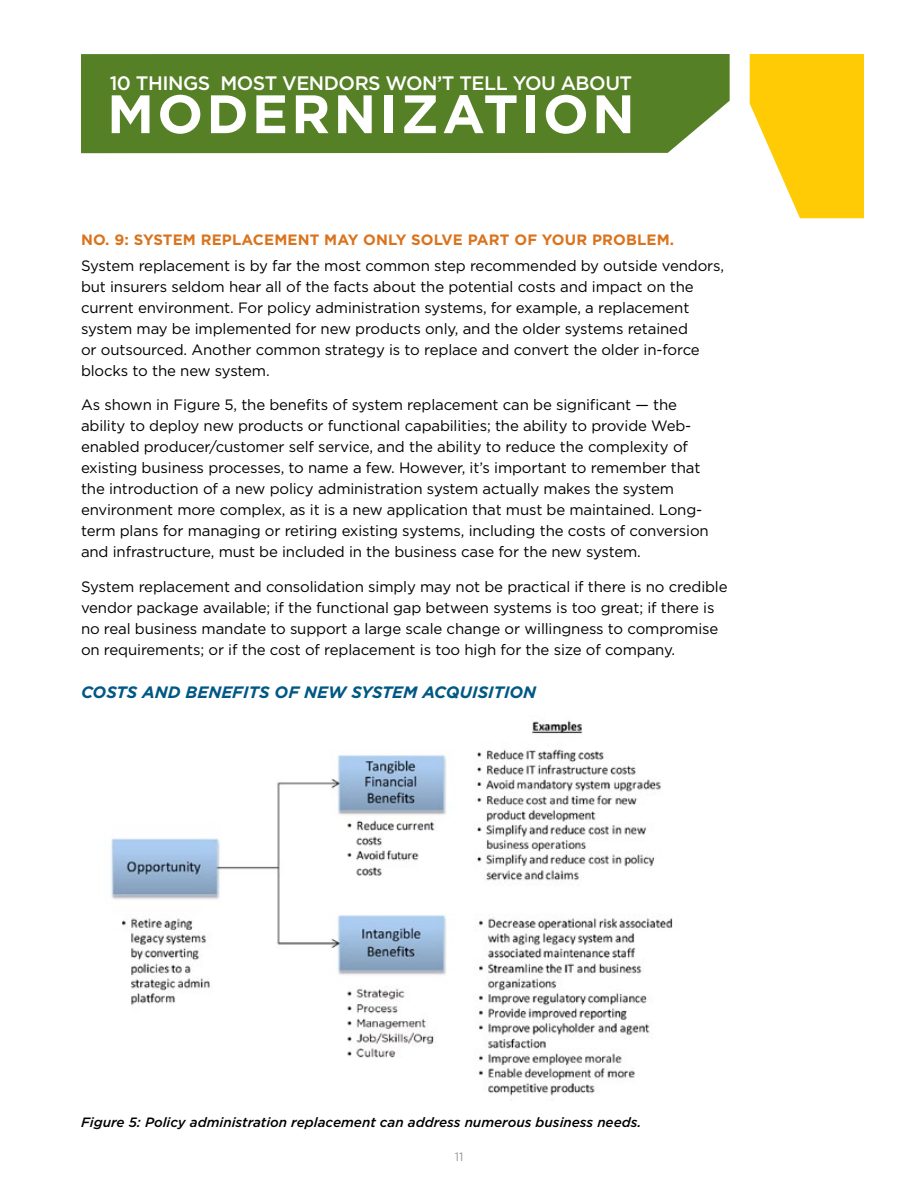
<style>
.page{position:relative;width:918px;height:1188px;background:#fff}
.page>*{position:absolute;margin:0;border:0;box-sizing:border-box;transform-origin:0 0}
.t1{font:700 54px "Gotham";letter-spacing:.06em;color:#fff}
.t2{font:500 19.5px "Gotham";letter-spacing:-.025em;color:#fff}
.figurehead{font:italic 700 16.5px "Gotham";color:#005884}
.BODY_text{font:15px/21px "Gotham";letter-spacing:-.01em;color:#000}
.subsubhead{font:700 15px "Gotham";letter-spacing:.01em;color:#da731c}
.subsubhead-2{font:italic 500 13.5px "Gotham";color:#000}
.t3{font:12px "Gotham";color:#939598}
</style>
<div class="page">
<svg style="left:750px;top:54px;width:114px;height:164px"></svg>
<div style="left:81px;top:54px;width:649px;height:99px;background:#558025"></div>
<img style="left:111px;top:720px;width:562px;height:381px">
<h2 class="t2" style="left:110px;top:70px;width:524px">10 THINGS MOST VENDORS WON’T TELL YOU ABOUT</h2>
<h1 class="t1" style="left:107px;top:78px;width:529px">MODERNIZATION</h1>
<p class="subsubhead" style="left:81px;top:230px;width:595px">NO. 9: SYSTEM REPLACEMENT MAY ONLY SOLVE PART OF YOUR PROBLEM.</p>
<p class="BODY_text" style="left:81px;top:255px;width:645px">System replacement is by far the most common step recommended by outside vendors, but insurers seldom hear all of the facts about the potential costs and impact on the current environment. For policy administration systems, for example, a replacement system may be implemented for new products only, and the older systems retained<br>or outsourced. Another common strategy is to replace and convert the older in-force blocks to the new system.</p>
<p class="BODY_text" style="left:81px;top:394px;width:629px">As shown in Figure 5, the benefits of system replacement can be significant — the ability to deploy new products or functional capabilities; the ability to provide Web&shy;enabled producer/customer self service, and the ability to reduce the complexity of existing business processes, to name a few. However, it’s important to remember that the introduction of a new policy administration system actually makes the system environment more complex, as it is a new application that must be maintained. Long&shy;term plans for managing or retiring existing systems, including the costs of conversion and infrastructure, must be included in the business case for the new system.</p>
<p class="BODY_text" style="left:81px;top:576px;width:648px">System replacement and consolidation simply may not be practical if there is no credible vendor package available; if the functional gap between systems is too great; if there is no real business mandate to support a large scale change or willingness to compromise on requirements; or if the cost of replacement is too high for the size of company.</p>
<p class="figurehead" style="left:81px;top:681px;width:457px">COSTS AND BENEFITS OF NEW SYSTEM ACQUISITION</p>
<p class="subsubhead-2" style="left:81px;top:1113px;width:562px">Figure 5: Policy administration replacement can address numerous business needs.</p>
<p class="t3" style="left:455px;top:1149px;width:10px">11</p>
</div>
